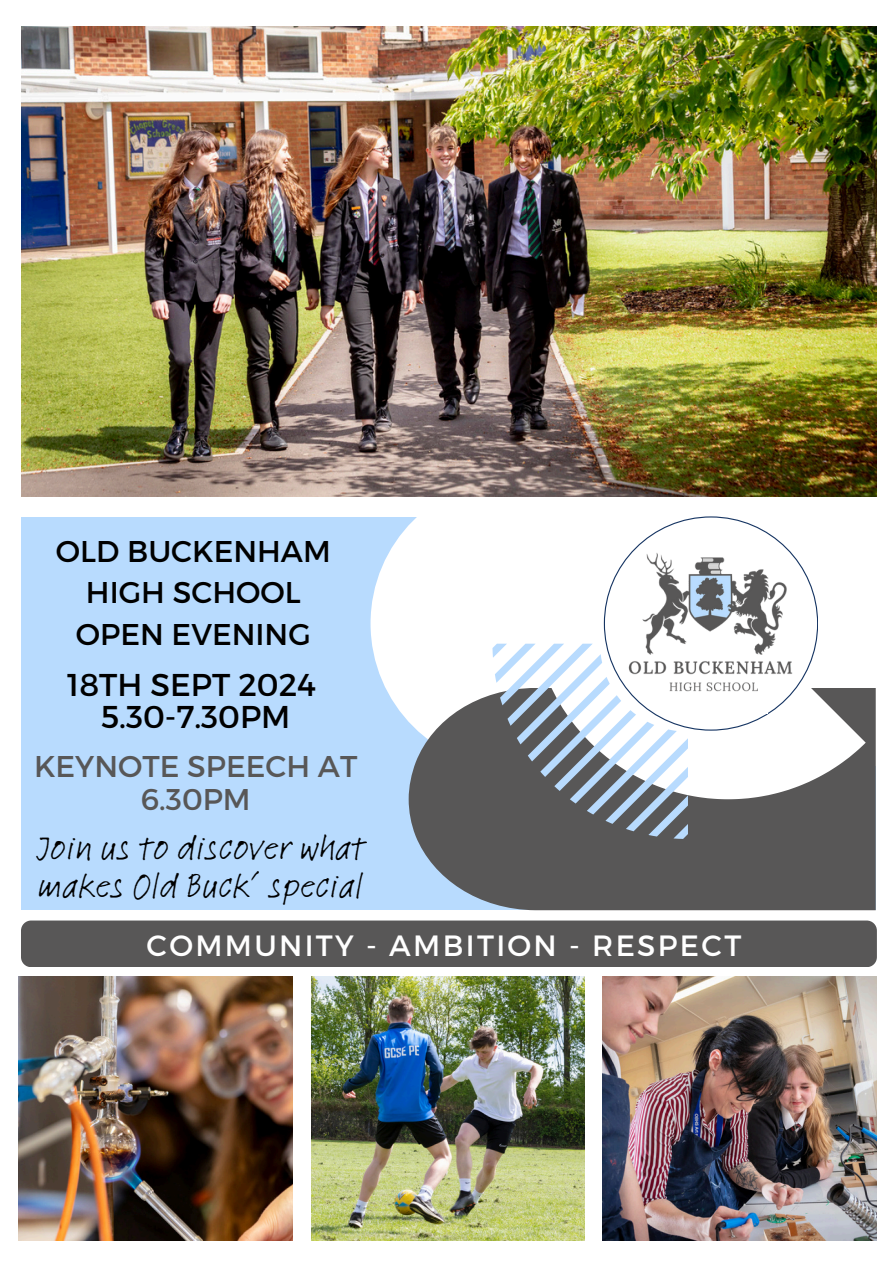
<style>
.page{position:relative;width:894px;height:1264px;background:#fff}
.page>*{position:absolute;margin:0;border:0;box-sizing:border-box;transform-origin:0 0}
.t1{font:36px/37.2px "Feltpen Com";color:#000}
.t2{font:31.5px "Montserrat";color:#000}
.t3{font:30px/41.7px "Montserrat";color:#000;text-align:center}
.t4{font:30px/32.7px "Montserrat";color:#585757;text-align:center}
.t5{font:29.25px "Montserrat";letter-spacing:.08em;color:#fff}
</style>
<div class="page">
<div style="left:21px;top:517px;width:854px;height:393px;background:#b8dbfe"></div>
<img style="left:19px;top:976px;width:273px;height:264px">
<img style="left:311px;top:976px;width:273px;height:264px">
<img style="left:602px;top:976px;width:274px;height:264px">
<div style="left:370px;top:478px;width:291px;height:291px;background:#fff;border-radius:50%"></div>
<div style="left:535px;top:517px;width:340px;height:248px;background:#fff"></div>
<svg style="left:408px;top:688px;width:467px;height:222px;fill:#585757"></svg>
<svg style="left:532px;top:496px;width:333px;height:303px"></svg>
<svg style="left:492px;top:643px;width:195px;height:195px"></svg>
<img style="left:21px;top:26px;width:855px;height:470px">
<svg style="left:603px;top:516px;width:214px;height:214px"></svg>
<div style="left:679px;top:667px;width:88px;height:46px;background:#fff"></div>
<img style="left:617px;top:549px;width:187px;height:149px">
<div style="left:21px;top:920px;width:855px;height:47px;background:#585757;border-radius:10px"></div>
<p class="t3" style="left:56px;top:529px;width:276px">OLD BUCKENHAM<br>HIGH SCHOOL</p>
<p class="t3" style="left:76px;top:612px;width:236px">OPEN EVENING</p>
<p class="t2" style="left:67px;top:664px;width:250px">18TH SEPT 2024</p>
<p class="t2" style="left:101px;top:696px;width:191px">5.30-7.30PM</p>
<p class="t4" style="left:34px;top:749px;width:325px">KEYNOTE SPEECH AT<br>6.30PM</p>
<h1 class="t1" style="left:35px;top:829px;width:330px">Join us to discover what makes Old Buck’ special</h1>
<p class="t5" style="left:147px;top:926px;width:596px">COMMUNITY - AMBITION - RESPECT</p>
</div>
